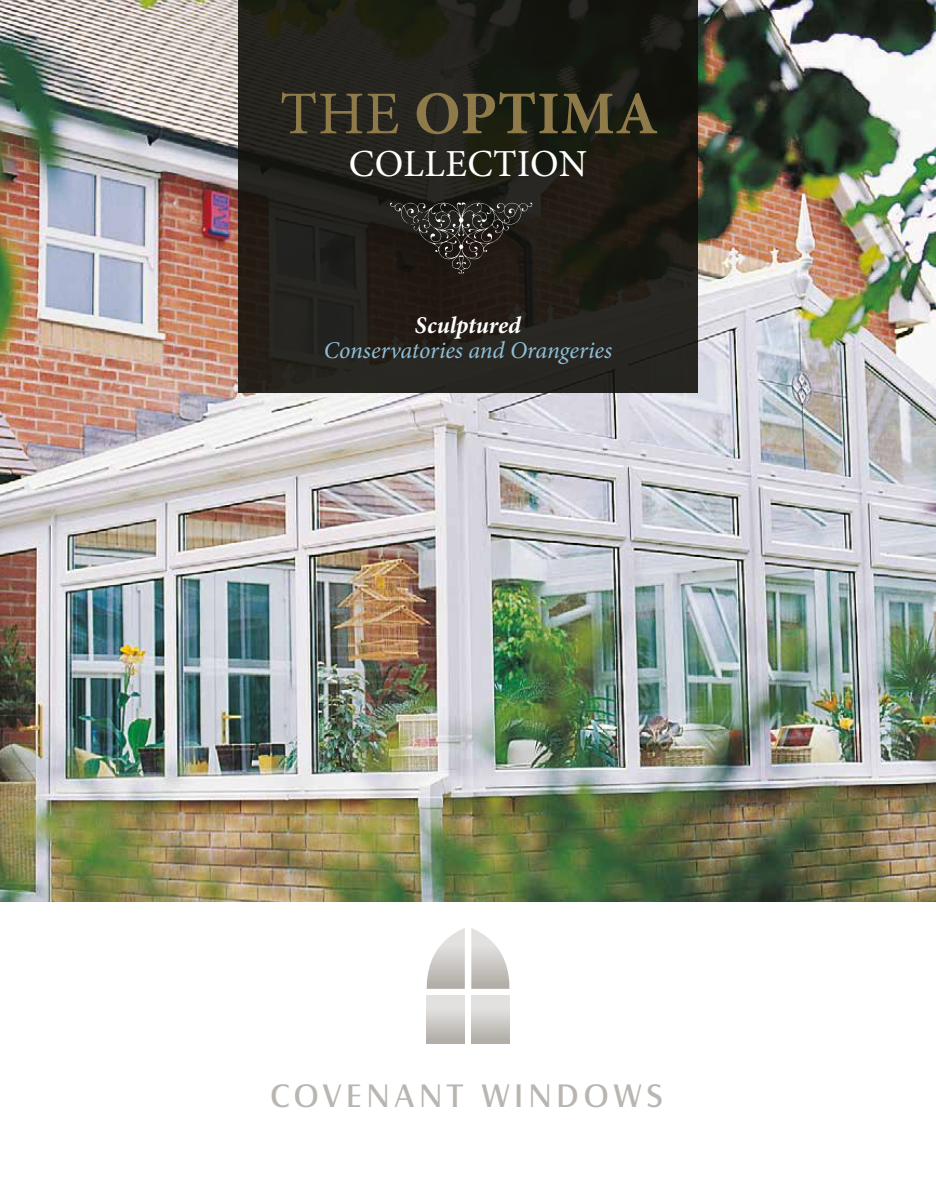
<style>
.page{position:relative;width:936px;height:1191px;background:#fff}
.page>*{position:absolute;margin:0;border:0;box-sizing:border-box;transform-origin:0 0}
.t1{font:700 60.75px "Minion Pro";letter-spacing:.01em;color:#8f7a4a}
.t2{font:38.25px "Minion Pro";letter-spacing:.01em;color:#fff}
.t3{font:33.75px "Castle T";letter-spacing:.155em;color:#b9b5b0}
.t4{font:italic 24px "Minion Pro";letter-spacing:-.005em;color:#8ebfd6}
.t5{font:italic 700 24px "Minion Pro";color:#fff}
.s1{font-weight:400}
</style>
<div class="page">
<img style="left:0;top:0;width:935px;height:901px">
<div style="left:238px;top:0;width:459px;height:393px;background:linear-gradient(to right,#25231d,#1c1c15)"></div>
<svg style="left:389px;top:200px;width:143px;height:74px;background:#2e2a25"></svg>
<div style="left:471px;top:995px;width:38px;height:48px;background:linear-gradient(to bottom,#ededec,#b4b0aa)"></div>
<div style="left:427px;top:995px;width:38px;height:48px;background:linear-gradient(to bottom,#ededec,#b4b0aa)"></div>
<svg style="left:471px;top:928px;width:39px;height:60px"></svg>
<svg style="left:426px;top:928px;width:39px;height:60px"></svg>
<h1 class="t1" style="left:280px;top:71px;width:380px"><span class="s1">THE</span> Optima</h1>
<h2 class="t2" style="left:349px;top:138px;width:240px">COLLECTION</h2>
<p class="t5" style="left:415px;top:308px;width:107px">Sculptured</p>
<p class="t4" style="left:324px;top:334px;width:290px">Conservatories and Orangeries</p>
<h3 class="t3" style="left:270px;top:1077px;width:393px">COVENANT WINDOWS</h3>
</div>
